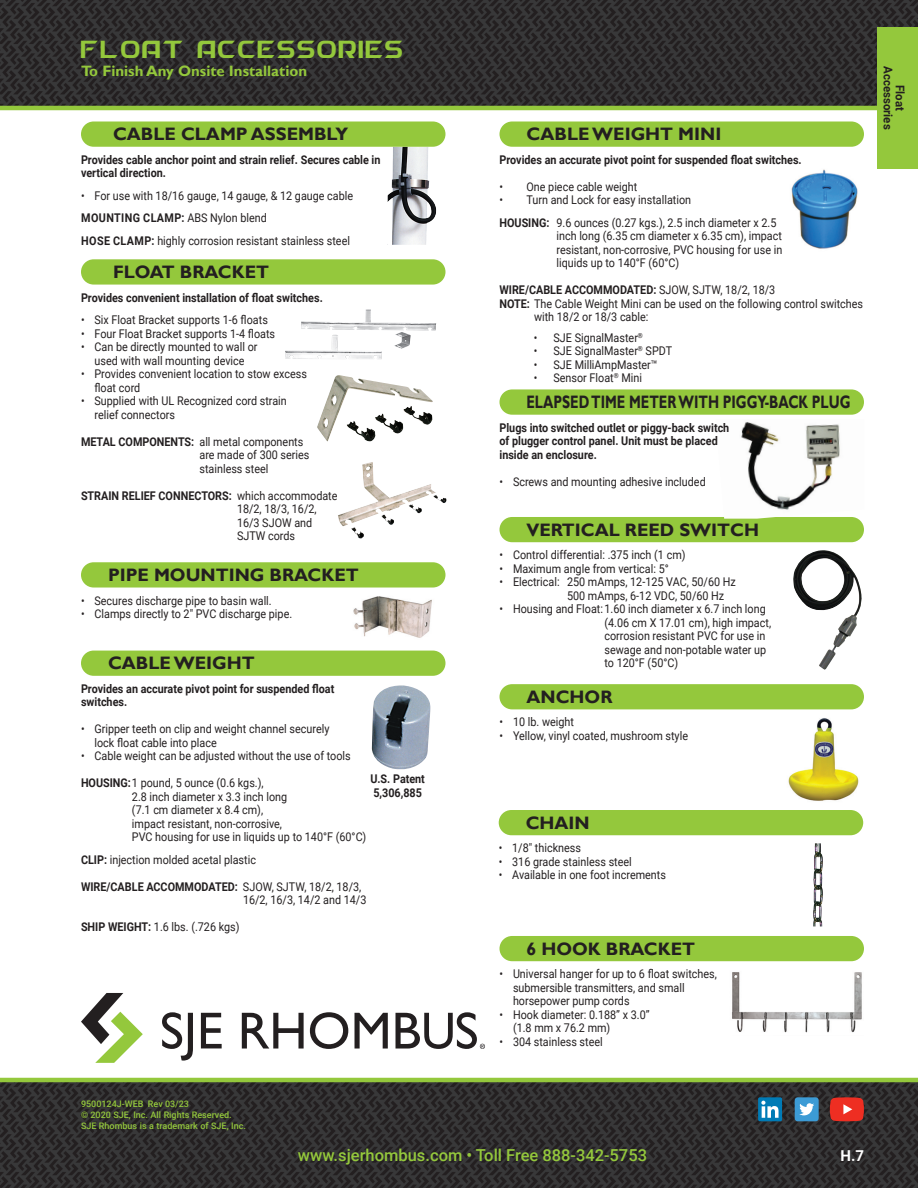
<style>
.page{position:relative;width:918px;height:1188px;background:#fff}
.page>*{position:absolute;margin:0;border:0;box-sizing:border-box;transform-origin:0 0}
.t1{font:27px "HYDRO";letter-spacing:-.05em;color:#94c83c;scale:.75 1}
.t2{font:700 18px "Gill Sans";color:#231f20}
.t3{font:700 18px "Gill Sans";color:#231f20;scale:.74 1}
.t4{font:500 16.5px "Roboto";color:#94c83c}
.t5{font:700 15px "Gill Sans";color:#94c83c}
.t6{font:700 15px "Roboto";color:#fff}
.Body_indent{font:12px/13.5px "Roboto";color:#231f20;scale:.9 1}
.spec_indent{font:12px/13.5px "Roboto";color:#231f20;scale:.9 1}
.spec_indent-2{font:700 12px/13.5px "Roboto";color:#231f20;scale:.9 1}
.Body_indent-2{font:700 12px "Roboto";letter-spacing:.035em;color:#231f20;scale:.9 1}
.Body_text{font:700 12px "Roboto";color:#231f20;scale:.9 1}
.spec_indent-3{font:700 12px/12px "Roboto";color:#231f20;text-align:center;scale:.95 1}
.t7{font:500 9px "Roboto";color:#94c83c}
.s1{font-weight:400}
.s2{font-weight:700}
</style>
<div class="page">
<img style="left:791px;top:169px;width:67px;height:80px">
<img style="left:388px;top:147px;width:49px;height:98px">
<img style="left:0;top:1082px;width:918px;height:106px">
<img style="left:0;top:0;width:918px;height:106px">
<hr style="left:0;top:1078px;width:918px;height:4px;background:#94c83c">
<hr style="left:0;top:106px;width:918px;height:4px;background:#94c83c">
<svg style="left:162px;top:1012px;width:31px;height:49px"></svg>
<svg style="left:201px;top:1013px;width:21px;height:35px"></svg>
<svg style="left:242px;top:1013px;width:62px;height:36px"></svg>
<svg style="left:310px;top:1012px;width:38px;height:37px"></svg>
<svg style="left:355px;top:1013px;width:33px;height:36px"></svg>
<svg style="left:81px;top:993px;width:62px;height:70px"></svg>
<svg style="left:396px;top:1012px;width:89px;height:37px"></svg>
<div style="left:81px;top:122px;width:365px;height:25px;background:#94c83c;border-radius:13px"></div>
<svg style="left:830px;top:1097px;width:34px;height:24px"></svg>
<div style="left:758px;top:1097px;width:24px;height:24px;background:#007bb6;border-radius:2px"></div>
<svg style="left:761px;top:1101px;width:25px;height:17px"></svg>
<div style="left:795px;top:1097px;width:24px;height:24px;background:#3c9bd5;border-radius:3px"></div>
<svg style="left:799px;top:1103px;width:15px;height:12px"></svg>
<div style="left:500px;top:517px;width:364px;height:25px;background:#94c83c;border-radius:13px"></div>
<div style="left:500px;top:684px;width:364px;height:25px;background:#94c83c;border-radius:13px"></div>
<div style="left:500px;top:389px;width:364px;height:26px;background:#94c83c;border-radius:13px"></div>
<div style="left:81px;top:259px;width:365px;height:26px;background:#94c83c;border-radius:13px"></div>
<div style="left:81px;top:562px;width:365px;height:26px;background:#94c83c;border-radius:13px"></div>
<div style="left:500px;top:122px;width:364px;height:25px;background:#94c83c;border-radius:13px"></div>
<img style="left:338px;top:462px;width:108px;height:64px">
<img style="left:317px;top:375px;width:116px;height:66px">
<img style="left:285px;top:309px;width:151px;height:50px">
<img style="left:353px;top:596px;width:79px;height:42px">
<div style="left:81px;top:651px;width:365px;height:25px;background:#94c83c;border-radius:13px"></div>
<img style="left:372px;top:685px;width:59px;height:85px">
<img style="left:724px;top:421px;width:134px;height:98px">
<img style="left:793px;top:550px;width:69px;height:120px">
<img style="left:813px;top:843px;width:10px;height:83px">
<img style="left:788px;top:718px;width:71px;height:83px">
<div style="left:499px;top:810px;width:364px;height:25px;background:#94c83c;border-radius:13px"></div>
<div style="left:500px;top:936px;width:364px;height:25px;background:#94c83c;border-radius:13px"></div>
<img style="left:732px;top:972px;width:130px;height:61px">
<div style="left:878px;top:27px;width:40px;height:142px;background:#94c83c"></div>
<p class="t1" style="left:81px;top:31px;width:435px">FLOAT ACCESSORIES</p>
<p class="t5" style="left:81px;top:61px;width:228px">To Finish Any Onsite Installation</p>
<p class="t2" style="left:113px;top:123px;width:237px">CABLE CLAMP ASSEMBLY</p>
<p class="spec_indent-2" style="left:81px;top:152px;width:334px">Provides cable anchor point and strain relief. Secures cable in vertical direction.</p>
<p class="spec_indent" style="left:81px;top:188px;width:304px">• For use with 18/16 gauge, 14 gauge, &amp; 12 gauge cable</p>
<p class="Body_indent-2" style="left:81px;top:210px;width:208px">MOUNTING CLAMP: <span class="s1">ABS Nylon blend</span></p>
<p class="Body_indent" style="left:81px;top:233px;width:300px"><span class="s2">HOSE CLAMP:</span> highly corrosion resistant stainless steel</p>
<p class="t2" style="left:113px;top:261px;width:158px">FLOAT BRACKET</p>
<p class="spec_indent-2" style="left:81px;top:290px;width:270px">Provides convenient installation of float switches.</p>
<p class="Body_indent" style="left:81px;top:313px;width:209px">• Six Float Bracket supports 1-6 floats</p>
<p class="Body_indent" style="left:81px;top:326px;width:217px">• Four Float Bracket supports 1-4 floats</p>
<p class="Body_indent" style="left:81px;top:340px;width:198px;text-align:center">• Can be directly mounted to wall or used with wall mounting device</p>
<p class="Body_indent" style="left:94px;top:367px;width:238px;text-indent:-14px">• Provides convenient location to stow excess float cord</p>
<p class="Body_indent" style="left:94px;top:394px;width:215px;text-indent:-14px">• Supplied with UL Recognized cord strain relief connectors</p>
<p class="spec_indent" style="left:200px;top:434px;width:124px;text-indent:-118px"><span class="s2">METAL COMPONENTS:</span> all metal components are made of 300 series stainless steel</p>
<p class="spec_indent" style="left:237px;top:488px;width:113px;text-indent:-156px"><span class="s2">STRAIN RELIEF CONNECTORS:</span> which accommodate<br>18/2, 18/3, 16/2,<br>16/3 SJOW and<br>SJTW cords</p>
<p class="t2" style="left:108px;top:564px;width:252px">PIPE MOUNTING BRACKET</p>
<p class="Body_indent" style="left:81px;top:593px;width:213px">• Secures discharge pipe to basin wall.</p>
<p class="Body_indent" style="left:81px;top:607px;width:236px">• Clamps directly to 2" PVC discharge pipe.</p>
<p class="t2" style="left:108px;top:653px;width:148px">CABLE WEIGHT</p>
<p class="spec_indent-2" style="left:81px;top:681px;width:283px">Provides an accurate pivot point for suspended float switches.</p>
<p class="spec_indent" style="left:94px;top:722px;width:263px;text-indent:-14px">• Gripper teeth on clip and weight channel securely lock float cable into place</p>
<p class="spec_indent" style="left:81px;top:749px;width:301px">• Cable weight can be adjusted without the use of tools</p>
<p class="Body_indent" style="left:132px;top:776px;width:262px;text-indent:-51px"><span class="s2">HOUSING:</span>1 pound, 5 ounce (0.6 kgs.),<br>2.8 inch diameter x 3.3 inch long<br>(7.1 cm diameter x 8.4 cm),<br>impact resistant, non-corrosive,<br>PVC housing for use in liquids up to 140°F (60°C)</p>
<p class="spec_indent" style="left:81px;top:852px;width:196px"><span class="s2">CLIP:</span> injection molded acetal plastic</p>
<p class="spec_indent" style="left:243px;top:879px;width:139px;text-indent:-162px"><span class="s2">WIRE/CABLE ACCOMMODATED:</span> SJOW, SJTW, 18/2, 18/3,<br>16/2, 16/3, 14/2 and 14/3</p>
<p class="spec_indent" style="left:81px;top:920px;width:178px"><span class="s2">SHIP WEIGHT:</span> 1.6 lbs. (.726 kgs)</p>
<p class="Body_text" style="left:370px;top:770px;width:62px">U.S. Patent</p>
<p class="Body_text" style="left:373px;top:784px;width:56px">5,306,885</p>
<p class="t2" style="left:527px;top:123px;width:196px">CABLE WEIGHT MINI</p>
<p class="spec_indent-2" style="left:500px;top:152px;width:337px">Provides an accurate pivot point for suspended float switches.</p>
<p class="spec_indent" style="left:500px;top:179px;width:155px">• One piece cable weight</p>
<p class="Body_indent" style="left:500px;top:193px;width:215px">• Turn and Lock for easy installation</p>
<p class="spec_indent" style="left:556px;top:215px;width:252px;text-indent:-57px"><span class="s2">HOUSING:</span> 9.6 ounces (0.27 kgs.), 2.5 inch diameter x 2.5 inch long (6.35 cm diameter x 6.35 cm), impact resistant, non-corrosive, PVC housing for use in liquids up to 140°F (60°C)</p>
<p class="spec_indent-2" style="left:499px;top:283px;width:308px">WIRE/CABLE ACCOMMODATED: <span class="s1">SJOW, SJTW, 18/2, 18/3</span></p>
<p class="spec_indent" style="left:534px;top:296px;width:367px;text-indent:-34px"><span class="s2">NOTE:</span> The Cable Weight Mini can be used on the following control switches with 18/2 or 18/3 cable:</p>
<p class="spec_indent" style="left:534px;top:330px;width:123px">• SJE SignalMaster<sup>®</sup></p>
<p class="spec_indent" style="left:534px;top:344px;width:155px">• SJE SignalMaster<sup>®</sup> SPDT</p>
<p class="spec_indent" style="left:534px;top:357px;width:139px">• SJE MilliAmpMaster™</p>
<p class="spec_indent" style="left:534px;top:371px;width:122px">• Sensor Float<sup>®</sup> Mini</p>
<p class="t3" style="left:526px;top:391px;width:440px">ELAPSED TIME METER WITH PIGGY-BACK PLUG</p>
<p class="spec_indent-2" style="left:500px;top:420px;width:257px">Plugs into switched outlet or piggy-back switch of plugger control panel. Unit must be placed inside an enclosure.</p>
<p class="Body_indent" style="left:500px;top:474px;width:231px">• Screws and mounting adhesive included</p>
<p class="t2" style="left:526px;top:519px;width:234px">VERTICAL REED SWITCH</p>
<p class="spec_indent" style="left:500px;top:548px;width:208px">• Control differential: .375 inch (1 cm)</p>
<p class="Body_indent" style="left:500px;top:561px;width:190px">• Maximum angle from vertical: 5°</p>
<p class="Body_indent" style="left:500px;top:575px;width:264px">• Electrical: 250 mAmps, 12-125 VAC, 50/60 Hz</p>
<p class="Body_indent" style="left:567px;top:588px;width:176px">500 mAmps, 6-12 VDC, 50/60 Hz</p>
<p class="Body_indent" style="left:604px;top:602px;width:187px;text-indent:-105px">• Housing and Float:1.60 inch diameter x 6.7 inch long (4.06 cm X 17.01 cm), high impact, corrosion resistant PVC for use in sewage and non-potable water up to 120°F (50°C)</p>
<p class="t2" style="left:527px;top:686px;width:88px">ANCHOR</p>
<p class="Body_indent" style="left:500px;top:715px;width:84px">• 10 lb. weight</p>
<p class="Body_indent" style="left:500px;top:728px;width:211px">• Yellow, vinyl coated, mushroom style</p>
<p class="spec_indent-3" style="left:907px;top:66px;width:68px;rotate:90deg">Float<br>Accessories</p>
<p class="t2" style="left:526px;top:812px;width:66px">CHAIN</p>
<p class="Body_indent" style="left:499px;top:841px;width:93px">• 1/8" thickness</p>
<p class="Body_indent" style="left:499px;top:854px;width:149px">• 316 grade stainless steel</p>
<p class="Body_indent" style="left:499px;top:868px;width:187px">• Available in one foot increments</p>
<p class="t2" style="left:527px;top:938px;width:170px">6 HOOK BRACKET</p>
<p class="Body_indent" style="left:513px;top:967px;width:228px;text-indent:-14px">• Universal hanger for up to 6 float switches, submersible transmitters, and small horsepower pump cords</p>
<p class="Body_indent" style="left:513px;top:1007px;width:153px;text-indent:-14px">• Hook diameter: 0.188” x 3.0” (1.8 mm x 76.2 mm)</p>
<p class="Body_indent" style="left:500px;top:1034px;width:116px">• 304 stainless steel</p>
<p class="t7" style="left:81px;top:1097px;width:110px">9500124J-WEB Rev 03/23</p>
<p class="t7" style="left:81px;top:1108px;width:152px">© 2020 SJE, Inc. All Rights Reserved.</p>
<p class="t7" style="left:81px;top:1119px;width:166px">SJE Rhombus is a trademark of SJE, Inc.</p>
<p class="t4" style="left:298px;top:1144px;width:351px">www.sjerhombus.com • Toll Free 888-342-5753</p>
<p class="t6" style="left:840px;top:1145px;width:25px">H.7</p>
</div>
